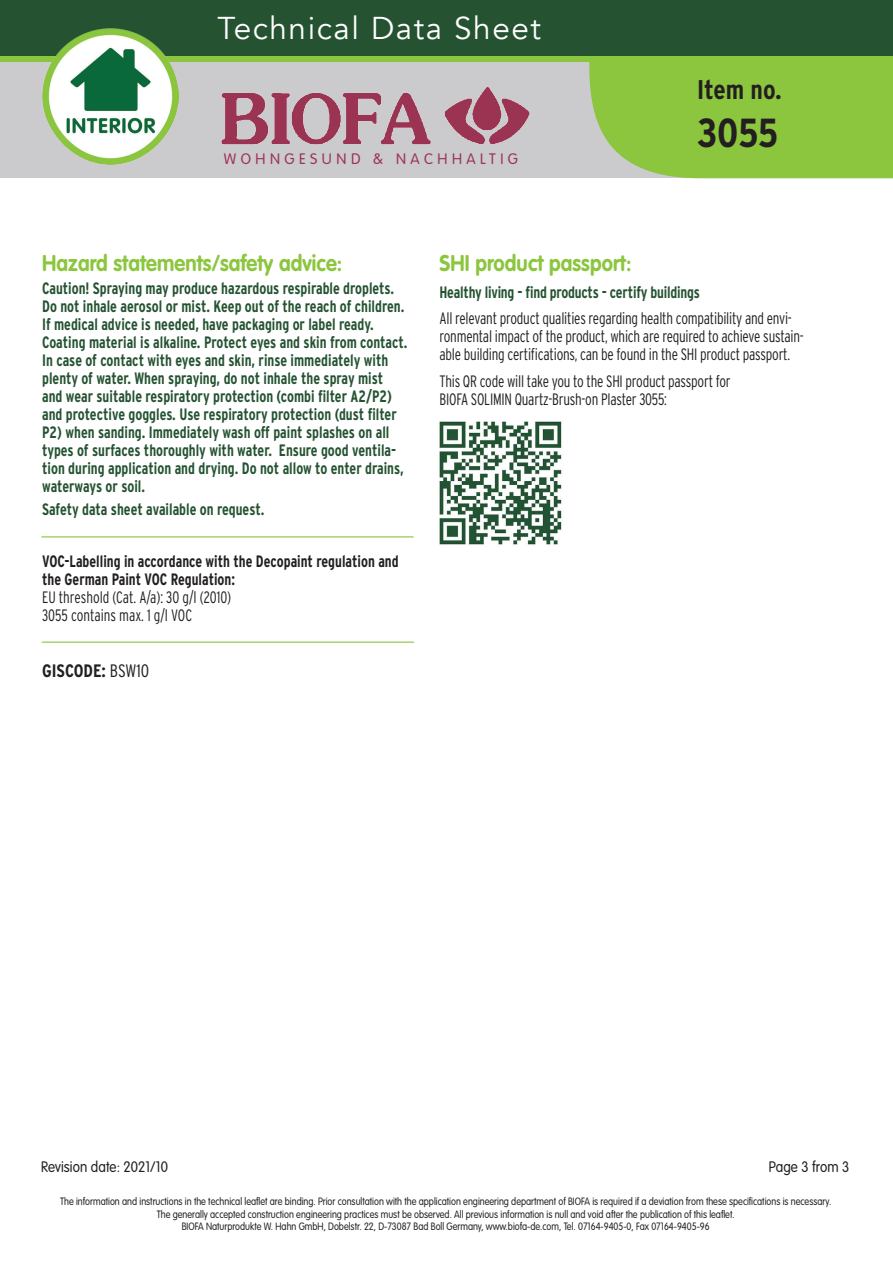
<style>
.page{position:relative;width:893px;height:1263px;background:#fff}
.page>*{position:absolute;margin:0;border:0;box-sizing:border-box;transform-origin:0 0}
.t1{font:700 condensed 40.5px "Interstate";color:#231f20}
.t2{font:31.5px "Avenir";letter-spacing:.05em;color:#fff}
.t3{font:700 condensed 27px "Interstate";color:#231f20}
.t4{font:700 22.5px "VAG Rounded Std";letter-spacing:.005em;color:#8bc63e;scale:.9 1}
.t5{font:700 condensed 18px "Interstate";color:#231f20}
.t6{font:700 condensed 16.5px/18px "Interstate";color:#255332;scale:.9 1}
.t7{font:300 condensed 16.5px/18px "Interstate";letter-spacing:-.015em;color:#231f20;scale:.9 1}
.t8{font:700 condensed 16.5px/18px "Interstate";color:#231f20;scale:.9 1}
.t9{font:300 15px "VAG Rounded Std";letter-spacing:.005em;color:#231f20;scale:.9 1}
.t10{font:300 15px "VAG Rounded Std";letter-spacing:.3em;color:#9b3452}
.t11{font:300 10.5px/12.6px "VAG Rounded Std";color:#231f20;text-align:center;scale:.87 1}
.s1{font-weight:300}
</style>
<div class="page">
<hr style="left:41px;top:536px;width:373px;height:1px;background:#8bc63e">
<hr style="left:42px;top:642px;width:372px;height:1px;background:#8bc63e">
<div style="left:0;top:0;width:893px;height:178px;background:#cbcacd"></div>
<svg style="left:589px;top:62px;width:304px;height:117px;background:#90c649"></svg>
<svg style="left:0;top:55px;width:893px;height:7px;background:#7cb53c"></svg>
<div style="left:0;top:0;width:893px;height:55px;background:#255332"></div>
<img style="left:221px;top:87px;width:309px;height:58px">
<img style="left:43px;top:29px;width:136px;height:136px">
<img style="left:439px;top:421px;width:123px;height:124px">
<h2 class="t2" style="left:218px;top:9px;width:325px">Technical Data Sheet</h2>
<p class="t10" style="left:224px;top:150px;width:296px">WOHNGESUND &amp; NACHHALTIG</p>
<h3 class="t3" style="left:697px;top:73px;width:86px">Item no.</h3>
<h1 class="t1" style="left:697px;top:108px;width:83px">3055</h1>
<h3 class="t4" style="left:42px;top:250px;width:335px">Hazard statements/safety advice:</h3>
<p class="t6" style="left:42px;top:279px;width:408px">Caution! Spraying may produce hazardous respirable droplets.<br>Do not inhale aerosol or mist. Keep out of the reach of children.<br>If medical advice is needed, have packaging or label ready.<br>Coating material is alkaline. Protect eyes and skin from contact.<br>In case of contact with eyes and skin, rinse immediately with plenty of water. When spraying, do not inhale the spray mist and wear suitable respiratory protection (combi filter A2/P2) and protective goggles. Use respiratory protection (dust filter P2) when sanding. Immediately wash off paint splashes on all types of surfaces thoroughly with water. Ensure good ventila&shy;tion during application and drying. Do not allow to enter drains, waterways or soil.</p>
<p class="t6" style="left:42px;top:500px;width:248px">Safety data sheet available on request.</p>
<p class="t8" style="left:42px;top:552px;width:398px">VOC-Labelling in accordance with the Decopaint regulation and the German Paint VOC Regulation:</p>
<p class="t7" style="left:42px;top:588px;width:212px">EU threshold (Cat. A/a): 30 g/l (2010)<br>3055 contains max. 1 g/l VOC</p>
<p class="t5" style="left:42px;top:660px;width:109px">GISCODE: <span class="s1">BSW10</span></p>
<h3 class="t4" style="left:439px;top:250px;width:215px">SHI product passport:</h3>
<p class="t6" style="left:439px;top:283px;width:291px">Healthy living - find products - certify buildings</p>
<p class="t7" style="left:439px;top:309px;width:406px">All relevant product qualities regarding health compatibility and envi&shy;ronmental impact of the product, which are required to achieve sustain&shy;able building certifications, can be found in the SHI product passport.</p>
<p class="t7" style="left:439px;top:372px;width:325px">This QR code will take you to the SHI product passport for<br>BIOFA SOLIMIN Quartz-Brush-on Plaster 3055:</p>
<p class="t9" style="left:41px;top:1159px;width:142px">Revision date: 2021/10</p>
<p class="t9" style="left:769px;top:1159px;width:91px">Page 3 from 3</p>
<p class="t11" style="left:60px;top:1195px;width:888px">The information and instructions in the technical leaflet are binding. Prior consultation with the application engineering department of BIOFA is required if a deviation from these specifications is necessary.<br>The generally accepted construction engineering practices must be observed. All previous information is null and void after the publication of this leaflet.<br>BIOFA Naturprodukte W. Hahn GmbH, Dobelstr. 22, D-73087 Bad Boll Germany, www.biofa-de.com, Tel. 07164-9405-0, Fax 07164-9405-96</p>
</div>
